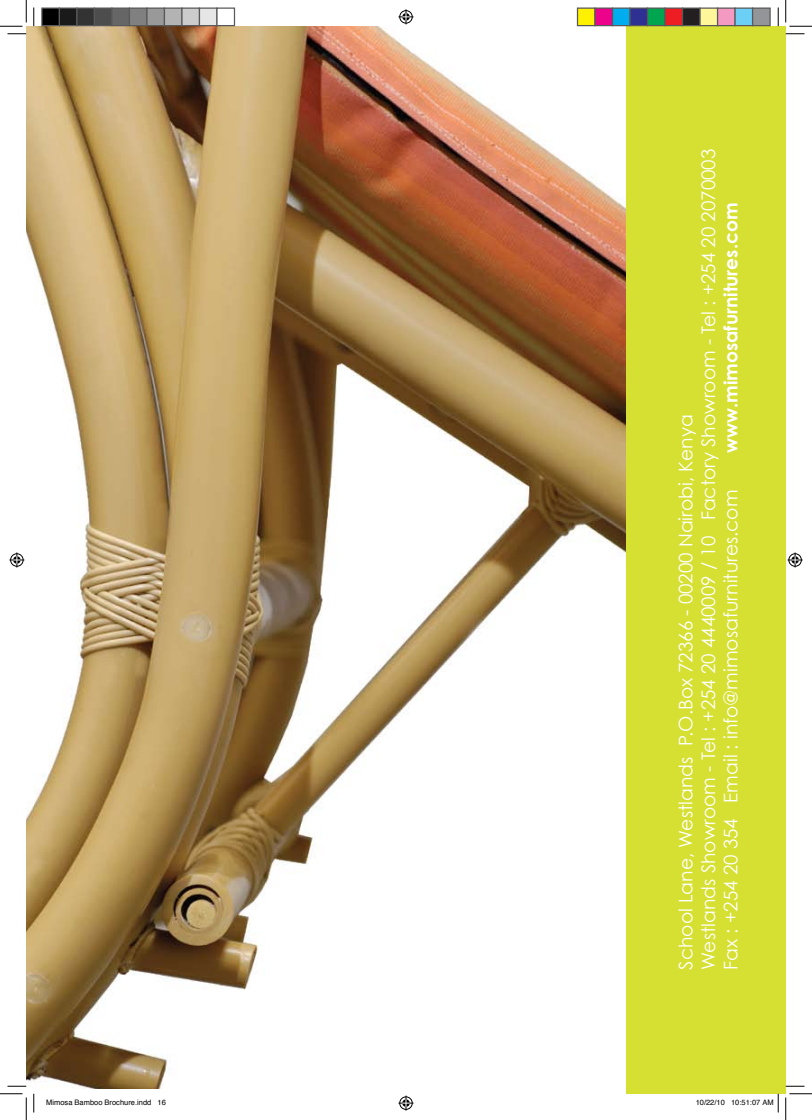
<style>
.page{position:relative;width:812px;height:1120px;background:#fff}
.page>*{position:absolute;margin:0;border:0;box-sizing:border-box;transform-origin:0 0}
.t1{font:18.75px/22.5px "Century Gothic";color:#fff}
.t2{font:700 18.75px "Century Gothic";color:#fff}
.t3{font:7.5px "Helvetica";color:#000}
</style>
<div class="page">
<img style="left:26px;top:26px;width:600px;height:1062px">
<div style="left:626px;top:26px;width:159px;height:1068px;background:#d6e032"></div>
<svg style="left:8px;top:33px;width:18px;height:2px"></svg>
<svg style="left:785px;top:33px;width:19px;height:2px"></svg>
<svg style="left:8px;top:1085px;width:18px;height:2px"></svg>
<svg style="left:785px;top:1085px;width:19px;height:2px"></svg>
<svg style="left:33px;top:8px;width:2px;height:18px"></svg>
<svg style="left:33px;top:1094px;width:2px;height:18px"></svg>
<svg style="left:777px;top:8px;width:2px;height:18px"></svg>
<svg style="left:0;top:0;width:27px;height:27px"></svg>
<svg style="left:0;top:1093px;width:27px;height:27px"></svg>
<svg style="left:785px;top:0;width:27px;height:27px"></svg>
<svg style="left:785px;top:1093px;width:27px;height:27px"></svg>
<svg style="left:398px;top:9px;width:15px;height:15px"></svg>
<svg style="left:398px;top:1095px;width:15px;height:15px"></svg>
<svg style="left:9px;top:552px;width:15px;height:15px"></svg>
<svg style="left:787px;top:552px;width:15px;height:15px"></svg>
<div style="left:42px;top:8px;width:17px;height:18px;background:#000"></div>
<div style="left:41px;top:8px;width:19px;height:18px;border:1px solid #595959"></div>
<div style="left:59px;top:8px;width:18px;height:18px;background:#1a1a1a"></div>
<div style="left:59px;top:8px;width:19px;height:18px;border:1px solid #595959"></div>
<div style="left:77px;top:8px;width:17px;height:18px;background:#333"></div>
<div style="left:76px;top:8px;width:19px;height:18px;border:1px solid #595959"></div>
<div style="left:94px;top:8px;width:18px;height:18px;background:#4d4d4d"></div>
<div style="left:94px;top:8px;width:18px;height:18px;border:1px solid #595959"></div>
<div style="left:112px;top:8px;width:17px;height:18px;background:#666"></div>
<div style="left:111px;top:8px;width:19px;height:18px;border:1px solid #595959"></div>
<div style="left:129px;top:8px;width:18px;height:18px;background:#808080"></div>
<div style="left:129px;top:8px;width:19px;height:18px;border:1px solid #595959"></div>
<div style="left:147px;top:8px;width:17px;height:18px;background:#999"></div>
<div style="left:146px;top:8px;width:19px;height:18px;border:1px solid #595959"></div>
<div style="left:164px;top:8px;width:18px;height:18px;background:#b3b3b3"></div>
<div style="left:164px;top:8px;width:18px;height:18px;border:1px solid #595959"></div>
<div style="left:182px;top:8px;width:17px;height:18px;background:#ccc"></div>
<div style="left:181px;top:8px;width:19px;height:18px;border:1px solid #595959"></div>
<div style="left:199px;top:8px;width:18px;height:18px;background:#e6e6e6"></div>
<div style="left:199px;top:8px;width:19px;height:18px;border:1px solid #595959"></div>
<div style="left:216px;top:8px;width:19px;height:18px;border:1px solid #595959"></div>
<div style="left:577px;top:8px;width:18px;height:18px;background:#fff101"></div>
<div style="left:577px;top:8px;width:18px;height:18px;border:1px solid #595959"></div>
<div style="left:595px;top:8px;width:17px;height:18px;background:#ed028c"></div>
<div style="left:594px;top:8px;width:19px;height:18px;border:1px solid #595959"></div>
<div style="left:612px;top:8px;width:18px;height:18px;background:#00aeef"></div>
<div style="left:612px;top:8px;width:18px;height:18px;border:1px solid #595959"></div>
<div style="left:630px;top:8px;width:17px;height:18px;background:#2e3092"></div>
<div style="left:629px;top:8px;width:19px;height:18px;border:1px solid #595959"></div>
<div style="left:647px;top:8px;width:18px;height:18px;background:#00a54f"></div>
<div style="left:647px;top:8px;width:18px;height:18px;border:1px solid #595959"></div>
<div style="left:665px;top:8px;width:17px;height:18px;background:#ee1d23"></div>
<div style="left:664px;top:8px;width:19px;height:18px;border:1px solid #595959"></div>
<div style="left:682px;top:8px;width:18px;height:18px;background:#231f20"></div>
<div style="left:682px;top:8px;width:18px;height:18px;border:1px solid #595959"></div>
<div style="left:700px;top:8px;width:17px;height:18px;background:#fff79a"></div>
<div style="left:699px;top:8px;width:19px;height:18px;border:1px solid #595959"></div>
<div style="left:717px;top:8px;width:18px;height:18px;background:#f499c2"></div>
<div style="left:717px;top:8px;width:18px;height:18px;border:1px solid #595959"></div>
<div style="left:735px;top:8px;width:17px;height:18px;background:#6bcff6"></div>
<div style="left:734px;top:8px;width:19px;height:18px;border:1px solid #595959"></div>
<div style="left:752px;top:8px;width:18px;height:18px;background:#939598"></div>
<div style="left:752px;top:8px;width:18px;height:18px;border:1px solid #595959"></div>
<svg style="left:777px;top:1094px;width:2px;height:18px"></svg>
<p class="t1" style="left:674px;top:970px;width:822px;rotate:-90deg">School Lane, Westlands P.O.Box 72366 - 00200 Nairobi, Kenya<br>Westlands Showroom - Tel : +254 20 4440009 / 10 Factory Showroom - Tel : +254 20 2070003<br>Fax : +254 20 354 Email : info@mimosafurnitures.com</p>
<p class="t2" style="left:719px;top:453px;width:252px;rotate:-90deg">www.mimosafurnitures.com</p>
<p class="t3" style="left:46px;top:1096px;width:121px">Mimosa Bamboo Brochure.indd 16</p>
<p class="t3" style="left:695px;top:1096px;width:79px">10/22/10 10:51:07 AM</p>
</div>
